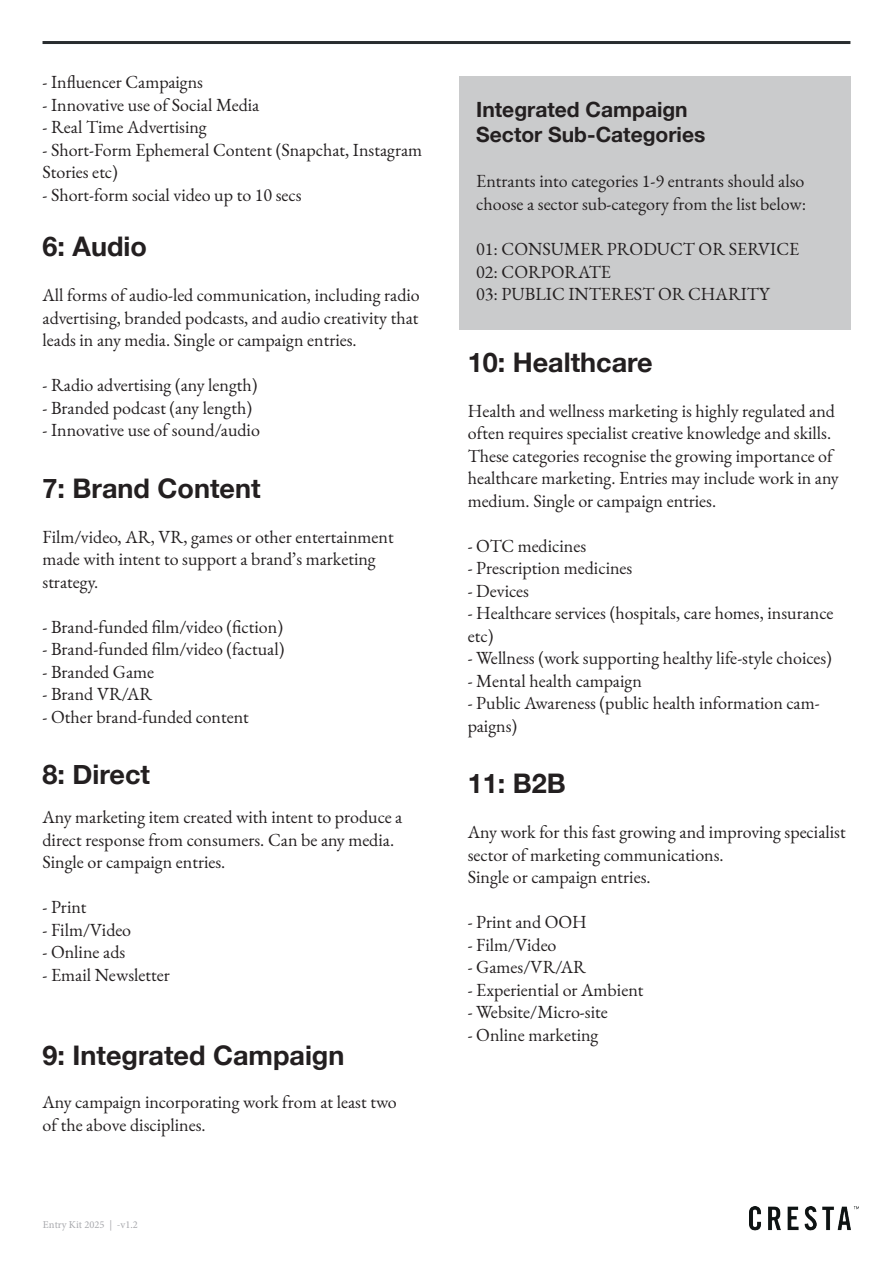
<style>
.page{position:relative;width:893px;height:1263px;background:#fff}
.page>*{position:absolute;margin:0;border:0;box-sizing:border-box;transform-origin:0 0}
.t1{font:700 27px "Helvetica Neue";color:#231f20}
.t2{font:700 21px/25.5px "Helvetica Neue";color:#231f20}
.t3{font:18px/22.5px "EB Garamond";color:#231f20}
.t4{font:10.5px "Minion Pro";color:#a8a9ad}
.s1{font-style:inherit}
</style>
<div class="page">
<img style="left:750px;top:1207px;width:108px;height:24px">
<hr style="left:43px;top:41px;width:807px;height:3px;background:#292d2f">
<div style="left:459px;top:77px;width:391px;height:253px;background:#cacbcc"></div>
<p class="t3" style="left:43px;top:71px;width:162px">- Influencer Campaigns</p>
<p class="t3" style="left:43px;top:94px;width:218px">- Innovative use of Social Media</p>
<p class="t3" style="left:43px;top:116px;width:166px">- Real Time Advertising</p>
<p class="t3" style="left:43px;top:139px;width:381px">- Short-Form Ephemeral Content (Snapchat, Instagram<br>Stories etc)</p>
<p class="t3" style="left:43px;top:184px;width:261px">- Short-form social video up to 10 secs</p>
<h1 class="t1" style="left:43px;top:226px;width:106px">6: Audio</h1>
<p class="t3" style="left:43px;top:284px;width:379px;text-align:justify">All forms of audio-led communication, including radio advertising, branded podcasts, and audio creativity that leads in any media. Single or campaign entries.</p>
<p class="t3" style="left:43px;top:374px;width:216px">- Radio advertising (any length)</p>
<p class="t3" style="left:43px;top:397px;width:211px">- Branded podcast (any length)</p>
<p class="t3" style="left:43px;top:419px;width:219px">- Innovative use of sound/audio</p>
<h1 class="t1" style="left:43px;top:467px;width:220px">7: Brand Content</h1>
<p class="t3" style="left:43px;top:526px;width:353px">Film/video, AR, VR, games or other entertainment made with intent to support a brand’s marketing strategy.</p>
<p class="t3" style="left:43px;top:616px;width:242px">- Brand-funded film/video (fiction)</p>
<p class="t3" style="left:43px;top:638px;width:243px">- Brand-funded film/video (factual)</p>
<p class="t3" style="left:43px;top:661px;width:113px">- Branded Game</p>
<p class="t3" style="left:43px;top:683px;width:111px">- Brand VR/AR</p>
<p class="t3" style="left:43px;top:706px;width:208px">- Other brand-funded content</p>
<h1 class="t1" style="left:43px;top:754px;width:109px">8: Dir<span class="s1">ect</span></h1>
<p class="t3" style="left:43px;top:806px;width:361px">Any marketing item created with intent to produce a direct response from consumers. Can be any media.<br>Single or campaign entries.</p>
<p class="t3" style="left:43px;top:896px;width:46px">- Print</p>
<p class="t3" style="left:43px;top:919px;width:90px">- Film/Video</p>
<p class="t3" style="left:43px;top:941px;width:84px">- Online ads</p>
<p class="t3" style="left:43px;top:964px;width:129px">- Email Newsletter</p>
<h1 class="t1" style="left:43px;top:1034px;width:303px">9: Integrated Campaign</h1>
<p class="t3" style="left:43px;top:1091px;width:356px">Any campaign incorporating work from at least two of the above disciplines.</p>
<p class="t4" style="left:43px;top:1217px;width:97px">Entry Kit 2025 | -v1.2</p>
<p class="t2" style="left:476px;top:97px;width:231px">Integrated Campaign<br>Sector Sub-Categories</p>
<p class="t3" style="left:476px;top:170px;width:332px">Entrants into categories 1-9 entrants should also choose a sector sub-category from the list below:</p>
<p class="t3" style="left:476px;top:238px;width:324px">01: CONSUMER PRODUCT OR SERVICE<br>02: CORPORATE<br>03: PUBLIC INTEREST OR CHARITY</p>
<h1 class="t1" style="left:468px;top:341px;width:187px">10: Healthcar<span class="s1">e</span></h1>
<p class="t3" style="left:468px;top:400px;width:373px">Health and wellness marketing is highly regulated and often requires specialist creative knowledge and skills.<br>These categories recognise the growing importance of healthcare marketing. Entries may include work in any medium. Single or campaign entries.</p>
<p class="t3" style="left:468px;top:535px;width:120px">- OTC medicines</p>
<p class="t3" style="left:468px;top:557px;width:166px">- Prescription medicines</p>
<p class="t3" style="left:468px;top:580px;width:63px">- Devices</p>
<p class="t3" style="left:468px;top:602px;width:367px">- Healthcare services (hospitals, care homes, insurance etc)</p>
<p class="t3" style="left:468px;top:647px;width:366px">- Wellness (work supporting healthy life-style choices)</p>
<p class="t3" style="left:468px;top:670px;width:176px">- Mental health campaign</p>
<p class="t3" style="left:468px;top:692px;width:353px">- Public Awareness (public health information cam&shy;paigns)</p>
<h1 class="t1" style="left:468px;top:763px;width:100px">11: B2B</h1>
<p class="t3" style="left:468px;top:821px;width:379px">Any work for this fast growing and improving specialist sector of marketing communications.<br>Single or campaign entries.</p>
<p class="t3" style="left:468px;top:911px;width:121px">- Print and OOH</p>
<p class="t3" style="left:468px;top:934px;width:90px">- Film/Video</p>
<p class="t3" style="left:468px;top:956px;width:120px">- Games/VR/AR</p>
<p class="t3" style="left:468px;top:979px;width:177px">- Experiential or Ambient</p>
<p class="t3" style="left:468px;top:1001px;width:142px">- Website/Micro-site</p>
<p class="t3" style="left:468px;top:1024px;width:132px">- Online marketing</p>
</div>
